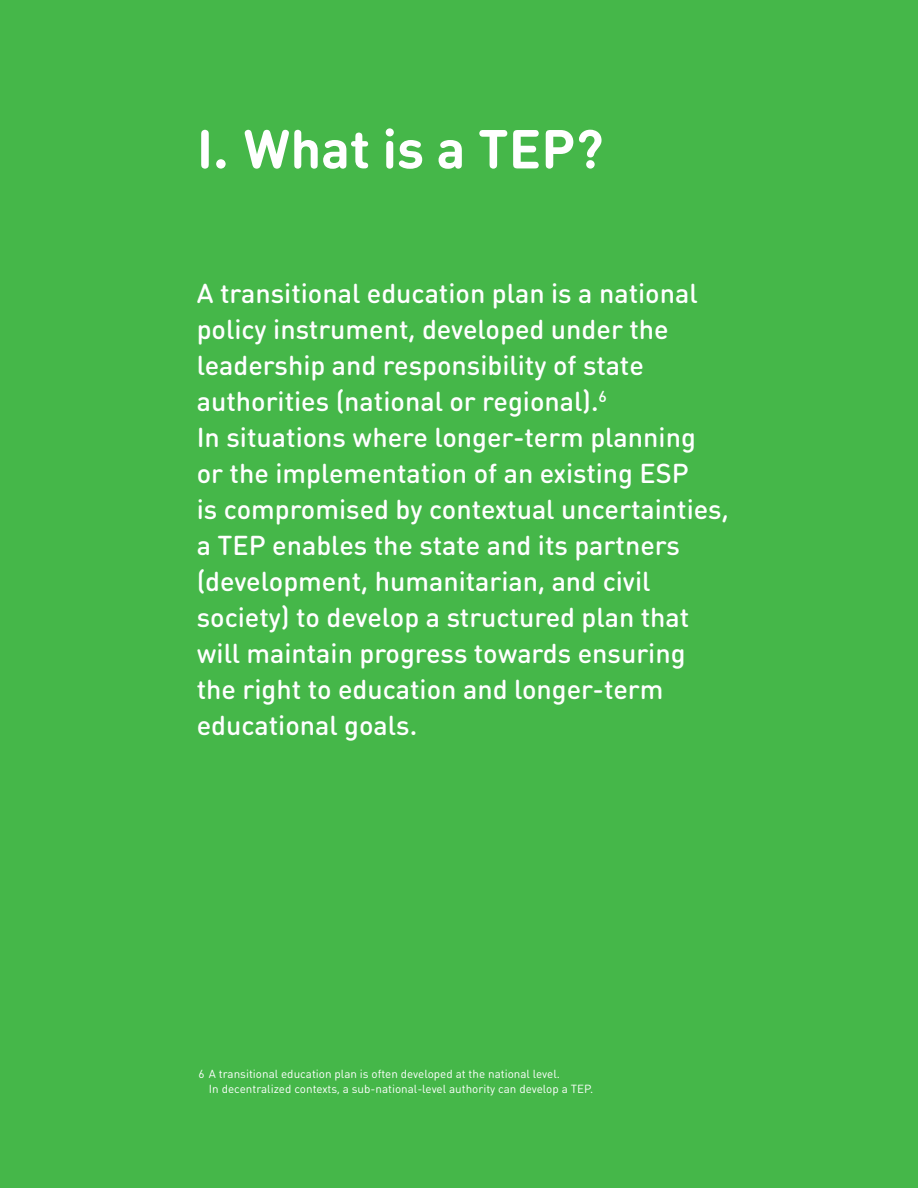
<style>
.page{position:relative;width:918px;height:1188px;background:#45b749}
.page>*{position:absolute;margin:0;border:0;box-sizing:border-box;transform-origin:0 0}
.t1{font:700 54px "DIN Round Pro";color:#fff}
.t2{font:500 27px/36px "DIN Round Pro";color:#fff}
.t3{font:11.7px/15px "DIN Round Pro";color:#fff}
</style>
<div class="page">
<h1 class="t1" style="left:197px;top:111px;width:408px">I. What is a TEP?</h1>
<p class="t2" style="left:197px;top:275px;width:534px">A transitional education plan is a national policy instrument, developed under the leadership and responsibility of state authorities (national or regional).<sup>6<br></sup>In situations where longer-term planning or the implementation of an existing ESP<br>is compromised by contextual uncertainties, a TEP enables the state and its partners (development, humanitarian, and civil society) to develop a structured plan that will maintain progress towards ensuring the right to education and longer-term educational goals.</p>
<p class="t3" style="left:209px;top:1066px;width:386px;text-indent:-10px">6 A transitional education plan is often developed at the national level.<br>In decentralized contexts, a sub-national-level authority can develop a TEP.</p>
</div>
